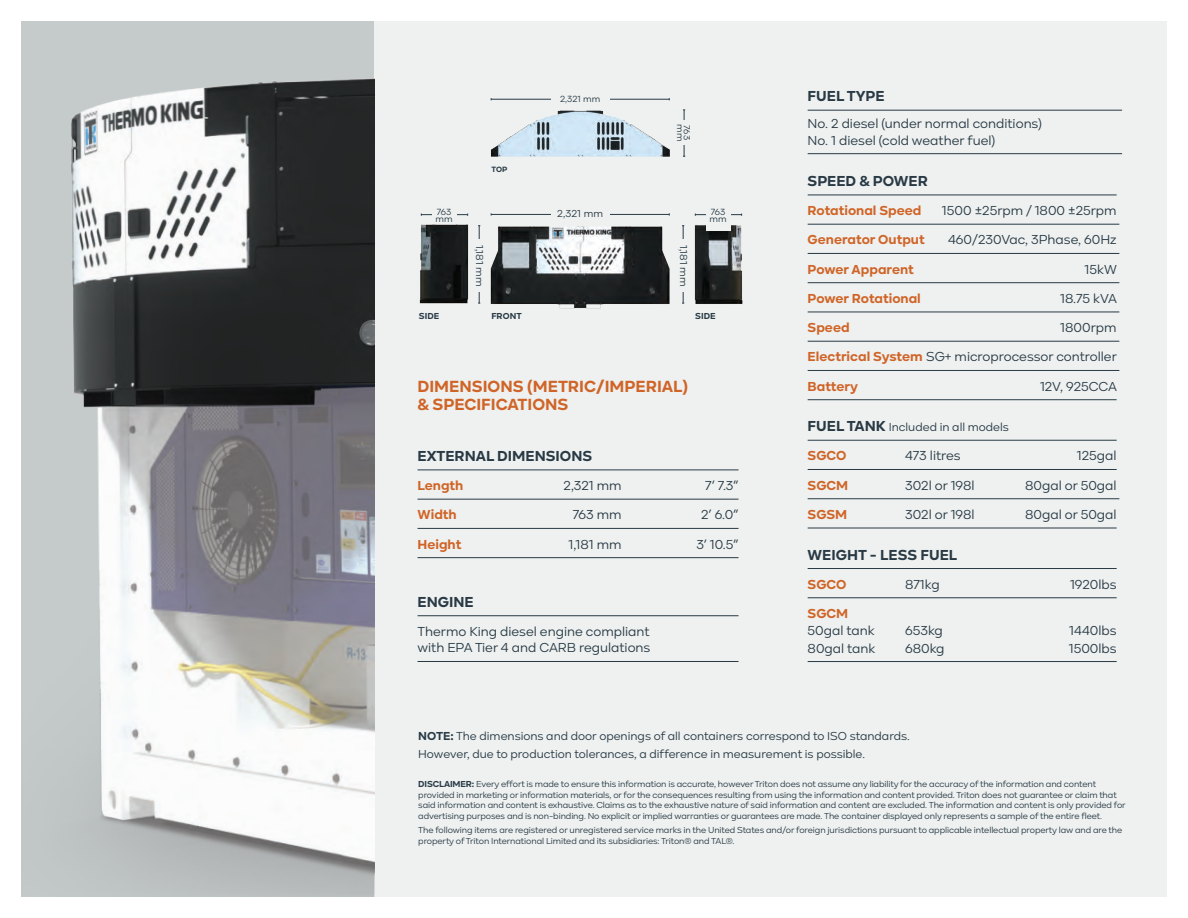
<style>
.page{position:relative;width:1188px;height:918px;background:#fff}
.page>*{position:absolute;margin:0;border:0;box-sizing:border-box;transform-origin:0 0}
.Unit_code{font:700 16.8px/18.1px "Kinetika";color:#d06427}
.List_-_Header{font:700 15px "Kinetika";color:#293a45}
.List_-_white_line__c{font:13.5px/16.5px "Kinetika";color:#293a45}
.List_-_white_line__c-2{font:700 13.5px "Kinetika";color:#d06427}
.List_-_Header-2{font:13.5px/16.5px "Kinetika";color:#293a45}
.List_-_Header-3{font:700 13.5px "Kinetika";color:#d06427}
.Bulleted_Text{font:12px/18px "Kinetika";color:#293a45}
.List_-_Header-4{font:12px "Kinetika";color:#293a45}
.measurement_graphic{font:10.5px "Kinetika";letter-spacing:.01em;color:#293a45}
.measurement_graphic-2{font:9.3px/6.6px "Kinetika";letter-spacing:.01em;color:#293a45}
.t1{font:9px/10.5px "Kinetika";letter-spacing:-.01em;color:#293a45}
.Measurement_graphic{font:700 9px "Kinetika";letter-spacing:.01em;color:#293a45}
.Measurement_graphic-2{font:700 7.95px "Kinetika";color:#293a45}
.s1{font-weight:700;color:#d06427}
.s2{font-weight:700;font-size:15px}
.s3{font-weight:700}
</style>
<div class="page">
<div style="left:21px;top:21px;width:1146px;height:876px;background:#eef1f0"></div>
<img style="left:21px;top:21px;width:353px;height:876px">
<hr style="left:418px;top:470px;width:321px;height:1px;background:#293a45">
<hr style="left:418px;top:499px;width:321px;height:1px;background:#293a45">
<hr style="left:418px;top:528px;width:321px;height:1px;background:#293a45">
<hr style="left:418px;top:557px;width:321px;height:1px;background:#293a45">
<hr style="left:418px;top:615px;width:321px;height:1px;background:#293a45">
<hr style="left:418px;top:661px;width:321px;height:1px;background:#293a45">
<hr style="left:808px;top:110px;width:314px;height:1px;background:#293a45">
<hr style="left:808px;top:153px;width:314px;height:1px;background:#293a45">
<hr style="left:808px;top:195px;width:309px;height:1px;background:#293a45">
<hr style="left:808px;top:224px;width:311px;height:1px;background:#293a45">
<hr style="left:808px;top:253px;width:311px;height:1px;background:#293a45">
<hr style="left:808px;top:282px;width:311px;height:1px;background:#293a45">
<hr style="left:808px;top:312px;width:311px;height:1px;background:#293a45">
<hr style="left:808px;top:341px;width:311px;height:1px;background:#293a45">
<hr style="left:808px;top:370px;width:311px;height:1px;background:#293a45">
<hr style="left:808px;top:399px;width:309px;height:1px;background:#293a45">
<hr style="left:808px;top:440px;width:309px;height:1px;background:#293a45">
<hr style="left:808px;top:469px;width:309px;height:1px;background:#293a45">
<hr style="left:808px;top:498px;width:311px;height:1px;background:#293a45">
<hr style="left:808px;top:528px;width:309px;height:1px;background:#293a45">
<hr style="left:808px;top:568px;width:309px;height:1px;background:#293a45">
<hr style="left:808px;top:598px;width:309px;height:1px;background:#293a45">
<hr style="left:808px;top:661px;width:309px;height:1px;background:#293a45">
<img style="left:480px;top:213px;width:190px;height:96px">
<img style="left:682px;top:213px;width:61px;height:91px">
<hr style="left:491px;top:214px;width:178px;height:1px;background:#293a45">
<hr style="left:479px;top:226px;width:1px;height:77px;background:#293a45">
<hr style="left:683px;top:226px;width:1px;height:77px;background:#293a45">
<div style="left:551px;top:206px;width:59px;height:15px;background:#eef1f0"></div>
<hr style="left:695px;top:214px;width:47px;height:1px;background:#293a45">
<div style="left:706px;top:199px;width:24px;height:31px;background:#eef1f0"></div>
<hr style="left:421px;top:214px;width:47px;height:1px;background:#293a45">
<div style="left:432px;top:199px;width:24px;height:31px;background:#eef1f0"></div>
<img style="left:419px;top:224px;width:60px;height:80px">
<div style="left:473px;top:239px;width:15px;height:53px;background:#eef1f0"></div>
<div style="left:676px;top:239px;width:16px;height:53px;background:#eef1f0"></div>
<hr style="left:684px;top:110px;width:1px;height:46px;background:#293a45">
<div style="left:668px;top:120px;width:32px;height:25px;background:#eef1f0"></div>
<img style="left:490px;top:98px;width:180px;height:59px">
<div style="left:551px;top:90px;width:59px;height:16px;background:#eef1f0"></div>
<p class="measurement_graphic-2" style="left:436px;top:208px;width:19px">763 mm</p>
<p class="Measurement_graphic-2" style="left:491px;top:164px;width:18px">TOP</p>
<p class="measurement_graphic-2" style="left:560px;top:95px;width:42px">2,321 mm</p>
<p class="measurement_graphic-2" style="left:684px;top:124px;width:19px;rotate:90deg">mm</p>
<p class="measurement_graphic-2" style="left:690px;top:125px;width:16px;rotate:90deg">763</p>
<p class="measurement_graphic" style="left:557px;top:208px;width:47px">2,321 mm</p>
<p class="measurement_graphic-2" style="left:710px;top:208px;width:19px">763 mm</p>
<p class="measurement_graphic" style="left:486px;top:245px;width:44px;rotate:90deg">1,181 mm</p>
<p class="measurement_graphic" style="left:690px;top:245px;width:44px;rotate:90deg">1,181 mm</p>
<p class="Measurement_graphic" style="left:419px;top:311px;width:22px">SIDE</p>
<p class="Measurement_graphic" style="left:491px;top:311px;width:32px">FRONT</p>
<p class="Measurement_graphic" style="left:695px;top:311px;width:22px">SIDE</p>
<p class="Unit_code" style="left:418px;top:377px;width:272px">DIMENSIONS (METRIC/IMPERIAL) &amp; SPECIFICATIONS</p>
<p class="List_-_Header" style="left:418px;top:447px;width:176px">EXTERNAL DIMENSIONS</p>
<p class="List_-_Header-3" style="left:418px;top:477px;width:47px">Length</p>
<p class="List_-_Header-2" style="left:564px;top:477px;width:59px">2,321 mm</p>
<p class="List_-_Header-2" style="left:705px;top:477px;width:35px">7’ 7.3”</p>
<p class="List_-_Header-3" style="left:418px;top:507px;width:41px">Width</p>
<p class="List_-_Header-2" style="left:573px;top:507px;width:50px">763 mm</p>
<p class="List_-_Header-2" style="left:701px;top:507px;width:39px">2’ 6.0”</p>
<p class="List_-_white_line__c-2" style="left:418px;top:536px;width:45px">Height</p>
<p class="List_-_white_line__c" style="left:568px;top:536px;width:55px">1,181 mm</p>
<p class="List_-_white_line__c" style="left:696px;top:536px;width:44px">3’ 10.5”</p>
<p class="List_-_Header" style="left:418px;top:593px;width:58px">ENGINE</p>
<p class="List_-_white_line__c" style="left:418px;top:623px;width:234px">Thermo King diesel engine compliant with EPA Tier 4 and CARB regulations</p>
<p class="List_-_Header" style="left:808px;top:87px;width:79px">FUEL TYPE</p>
<p class="List_-_Header-2" style="left:808px;top:115px;width:236px">No. 2 diesel (under normal conditions)<br>No. 1 diesel (cold weather fuel)</p>
<p class="List_-_Header" style="left:808px;top:172px;width:122px">SPEED &amp; POWER</p>
<p class="List_-_white_line__c-2" style="left:808px;top:202px;width:115px">Rotational Speed</p>
<p class="List_-_white_line__c" style="left:942px;top:202px;width:176px">1500 ±25rpm / 1800 ±25rpm</p>
<p class="List_-_white_line__c-2" style="left:808px;top:232px;width:119px">Generator Output</p>
<p class="List_-_white_line__c" style="left:948px;top:232px;width:170px">460/230Vac, 3Phase, 60Hz</p>
<p class="List_-_white_line__c-2" style="left:808px;top:261px;width:108px">Power Apparent</p>
<p class="List_-_white_line__c" style="left:1084px;top:261px;width:34px">15kW</p>
<p class="List_-_white_line__c-2" style="left:808px;top:290px;width:115px">Power Rotational</p>
<p class="List_-_white_line__c" style="left:1060px;top:290px;width:58px">18.75 kVA</p>
<p class="List_-_white_line__c-2" style="left:808px;top:319px;width:43px">Speed</p>
<p class="List_-_white_line__c" style="left:1060px;top:319px;width:58px">1800rpm</p>
<p class="List_-_white_line__c" style="left:808px;top:349px;width:311px"><span class="s1">Electrical System</span> SG+ microprocessor controller</p>
<p class="List_-_white_line__c-2" style="left:808px;top:378px;width:52px">Battery</p>
<p class="List_-_white_line__c" style="left:1040px;top:378px;width:79px">12V, 925CCA</p>
<p class="List_-_Header-4" style="left:808px;top:420px;width:203px"><span class="s2">FUEL TANK</span> Included in all models</p>
<p class="List_-_white_line__c-2" style="left:808px;top:448px;width:40px">SGCO</p>
<p class="List_-_white_line__c" style="left:905px;top:448px;width:57px">473 litres</p>
<p class="List_-_white_line__c" style="left:1077px;top:448px;width:41px">125gal</p>
<p class="List_-_white_line__c-2" style="left:808px;top:477px;width:42px">SGCM</p>
<p class="List_-_white_line__c" style="left:905px;top:477px;width:71px">302l or 198l</p>
<p class="List_-_white_line__c" style="left:1025px;top:477px;width:93px">80gal or 50gal</p>
<p class="List_-_white_line__c-2" style="left:808px;top:506px;width:41px">SGSM</p>
<p class="List_-_white_line__c" style="left:905px;top:506px;width:71px">302l or 198l</p>
<p class="List_-_white_line__c" style="left:1025px;top:506px;width:93px">80gal or 50gal</p>
<p class="List_-_Header" style="left:808px;top:545px;width:151px">WEIGHT - LESS FUEL</p>
<p class="List_-_white_line__c-2" style="left:808px;top:576px;width:40px">SGCO</p>
<p class="List_-_white_line__c" style="left:905px;top:576px;width:36px">871kg</p>
<p class="List_-_white_line__c" style="left:1070px;top:576px;width:48px">1920lbs</p>
<p class="List_-_white_line__c-2" style="left:808px;top:605px;width:42px">SGCM</p>
<p class="List_-_white_line__c" style="left:808px;top:622px;width:68px">50gal tank</p>
<p class="List_-_white_line__c" style="left:905px;top:622px;width:39px">653kg</p>
<p class="List_-_white_line__c" style="left:1069px;top:622px;width:49px">1440lbs</p>
<p class="List_-_white_line__c" style="left:808px;top:640px;width:69px">80gal tank</p>
<p class="List_-_white_line__c" style="left:905px;top:640px;width:41px">680kg</p>
<p class="List_-_white_line__c" style="left:1069px;top:640px;width:49px">1500lbs</p>
<p class="Bulleted_Text" style="left:418px;top:727px;width:493px"><span class="s3">NOTE:</span> The dimensions and door openings of all containers correspond to ISO standards.<br>However, due to production tolerances, a difference in measurement is possible.</p>
<p class="t1" style="left:418px;top:779px;width:709px"><span class="s3">DISCLAIMER:</span> Every effort is made to ensure this information is accurate, however Triton does not assume any liability for the accuracy of the information and content provided in marketing or information materials, or for the consequences resulting from using the information and content provided. Triton does not guarantee or claim that said information and content is exhaustive. Claims as to the exhaustive nature of said information and content are excluded. The information and content is only provided for advertising purposes and is non-binding. No explicit or implied warranties or guarantees are made. The container displayed only represents a sample of the entire fleet.</p>
<p class="t1" style="left:418px;top:825px;width:706px">The following items are registered or unregistered service marks in the United States and/or foreign jurisdictions pursuant to applicable intellectual property law and are the property of Triton International Limited and its subsidiaries: Triton® and TAL®.</p>
</div>
